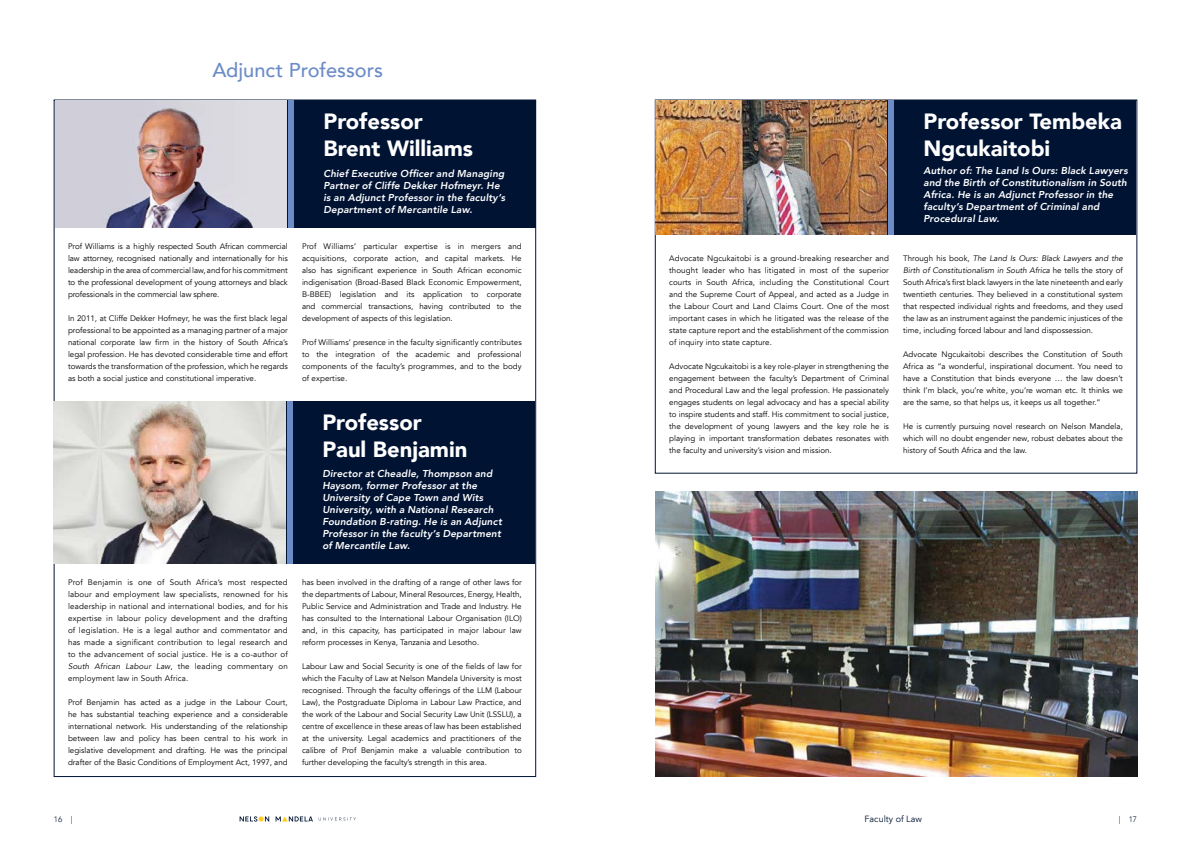
<style>
.page{position:relative;width:1191px;height:842px;background:#fff}
.page>*{position:absolute;margin:0;border:0;box-sizing:border-box;transform-origin:0 0}
.t1{font:900 22px/27px "Avenir LT";color:#fff}
.t2{font:500 20px "Avenir LT";color:#6c8cc7}
.t3{font:italic 800 10px/12px "Avenir LT";letter-spacing:.01em;color:#fff}
.t4{font:9px "Avenir LT";color:#001333}
.t5{font:8px/12px "Avenir LT";color:#000;text-align:justify}
.t6{font:300 8px "Avenir LT";color:#001333}
.s1{font-style:italic}
</style>
<div class="page">
<svg style="left:275px;top:816px;width:38px;height:5px"></svg>
<svg style="left:240px;top:816px;width:29px;height:5px"></svg>
<svg style="left:319px;top:817px;width:37px;height:3px"></svg>
<img style="left:55px;top:100px;width:233px;height:127px">
<img style="left:655px;top:100px;width:233px;height:134px">
<div style="left:288px;top:100px;width:248px;height:127px;background:#001333"></div>
<div style="left:888px;top:100px;width:248px;height:134px;background:#001333"></div>
<div style="left:288px;top:100px;width:5px;height:127px;background:#6c8cc7"></div>
<div style="left:888px;top:100px;width:5px;height:134px;background:#6c8cc7"></div>
<img style="left:54px;top:402px;width:233px;height:162px">
<div style="left:287px;top:401px;width:248px;height:163px;background:#001333"></div>
<div style="left:287px;top:401px;width:5px;height:163px;background:#6c8cc7"></div>
<img style="left:655px;top:491px;width:482px;height:286px">
<h2 class="t2" style="left:212px;top:59px;width:172px">Adjunct Professors</h2>
<h1 class="t1" style="left:323px;top:108px;width:151px">Professor<br>Brent Williams</h1>
<p class="t3" style="left:323px;top:167px;width:183px">Chief Executive Officer and Managing Partner of Cliffe Dekker Hofmeyr. He is an Adjunct Professor in the faculty’s Department of Mercantile Law.</p>
<p class="t5" style="left:68px;top:240px;width:221px">Prof Williams is a highly respected South African commercial law attorney, recognised nationally and internationally for his leadership in the area of commercial law, and for his commitment to the professional development of young attorneys and black professionals in the commercial law sphere.</p>
<p class="t5" style="left:68px;top:312px;width:221px">In 2011, at Cliffe Dekker Hofmeyr, he was the first black legal professional to be appointed as a managing partner of a major national corporate law firm in the history of South Africa’s legal profession. He has devoted considerable time and effort towards the transformation of the profession, which he regards as both a social justice and constitutional imperative.</p>
<p class="t5" style="left:68px;top:576px;width:221px">Prof Benjamin is one of South Africa’s most respected labour and employment law specialists, renowned for his leadership in national and international bodies, and for his expertise in labour policy development and the drafting of legislation. He is a legal author and commentator and has made a significant contribution to legal research and to the advancement of social justice. He is a co-author of <span class="s1">South African Labour Law</span>, the leading commentary on employment law in South Africa.</p>
<p class="t5" style="left:68px;top:696px;width:221px">Prof Benjamin has acted as a judge in the Labour Court, he has substantial teaching experience and a considerable international network. His understanding of the relationship between law and policy has been central to his work in legislative development and drafting. He was the principal drafter of the Basic Conditions of Employment Act, 1997, and</p>
<p class="t5" style="left:302px;top:240px;width:221px">Prof Williams’ particular expertise is in mergers and acquisitions, corporate action, and capital markets. He also has significant experience in South African economic indigenisation (Broad-Based Black Economic Empowerment, B-BBEE) legislation and its application to corporate and commercial transactions, having contributed to the development of aspects of this legislation.</p>
<p class="t5" style="left:302px;top:336px;width:221px">Prof Williams’ presence in the faculty significantly contributes to the integration of the academic and professional components of the faculty’s programmes, and to the body of expertise.</p>
<h1 class="t1" style="left:322px;top:409px;width:147px">Professor<br>Paul Benjamin</h1>
<p class="t3" style="left:322px;top:467px;width:181px">Director at Cheadle, Thompson and Haysom, former Professor at the University of Cape Town and Wits University, with a National Research Foundation B-rating. He is an Adjunct Professor in the faculty’s Department of Mercantile Law.</p>
<p class="t5" style="left:302px;top:576px;width:221px">has been involved in the drafting of a range of other laws for the departments of Labour, Mineral Resources, Energy, Health, Public Service and Administration and Trade and Industry. He has consulted to the International Labour Organisation (ILO) and, in this capacity, has participated in major labour law reform processes in Kenya, Tanzania and Lesotho.</p>
<p class="t5" style="left:302px;top:660px;width:221px">Labour Law and Social Security is one of the fields of law for which the Faculty of Law at Nelson Mandela University is most recognised. Through the faculty offerings of the LLM (Labour Law), the Postgraduate Diploma in Labour Law Practice, and the work of the Labour and Social Security Law Unit (LSSLU), a centre of excellence in these areas of law has been established at the university. Legal academics and practitioners of the calibre of Prof Benjamin make a valuable contribution to further developing the faculty’s strength in this area.</p>
<p class="t5" style="left:669px;top:252px;width:221px">Advocate Ngcukaitobi is a ground-breaking researcher and thought leader who has litigated in most of the superior courts in South Africa, including the Constitutional Court and the Supreme Court of Appeal, and acted as a Judge in the Labour Court and Land Claims Court. One of the most important cases in which he litigated was the release of the state capture report and the establishment of the commission of inquiry into state capture.</p>
<p class="t5" style="left:669px;top:360px;width:221px">Advocate Ngcukaitobi is a key role-player in strengthening the engagement between the faculty’s Department of Criminal and Procedural Law and the legal profession. He passionately engages students on legal advocacy and has a special ability to inspire students and staff. His commitment to social justice, the development of young lawyers and the key role he is playing in important transformation debates resonates with the faculty and university’s vision and mission.</p>
<h1 class="t1" style="left:923px;top:108px;width:200px">Professor Tembeka<br>Ngcukaitobi</h1>
<p class="t3" style="left:923px;top:164px;width:206px">Author of: The Land Is Ours: Black Lawyers and the Birth of Constitutionalism in South Africa. He is an Adjunct Professor in the faculty’s Department of Criminal and Procedural Law.</p>
<p class="t5" style="left:903px;top:252px;width:221px">Through his book, <span class="s1">The Land Is Ours: Black Lawyers and the Birth of Constitutionalism in South Africa</span> he tells the story of South Africa’s first black lawyers in the late nineteenth and early twentieth centuries. They believed in a constitutional system that respected individual rights and freedoms, and they used the law as an instrument against the pandemic injustices of the time, including forced labour and land dispossession.</p>
<p class="t5" style="left:903px;top:348px;width:221px">Advocate Ngcukaitobi describes the Constitution of South Africa as “a wonderful, inspirational document. You need to have a Constitution that binds everyone … the law doesn’t think I’m black, you’re white, you’re woman etc. It thinks we are the same, so that helps us, it keeps us all together.”</p>
<p class="t5" style="left:903px;top:420px;width:221px">He is currently pursuing novel research on Nelson Mandela, which will no doubt engender new, robust debates about the history of South Africa and the law.</p>
<p class="t6" style="left:54px;top:814px;width:20px">16 |</p>
<p class="t4" style="left:864px;top:813px;width:59px">Faculty of Law</p>
<p class="t6" style="left:1118px;top:814px;width:20px">| 17</p>
</div>
